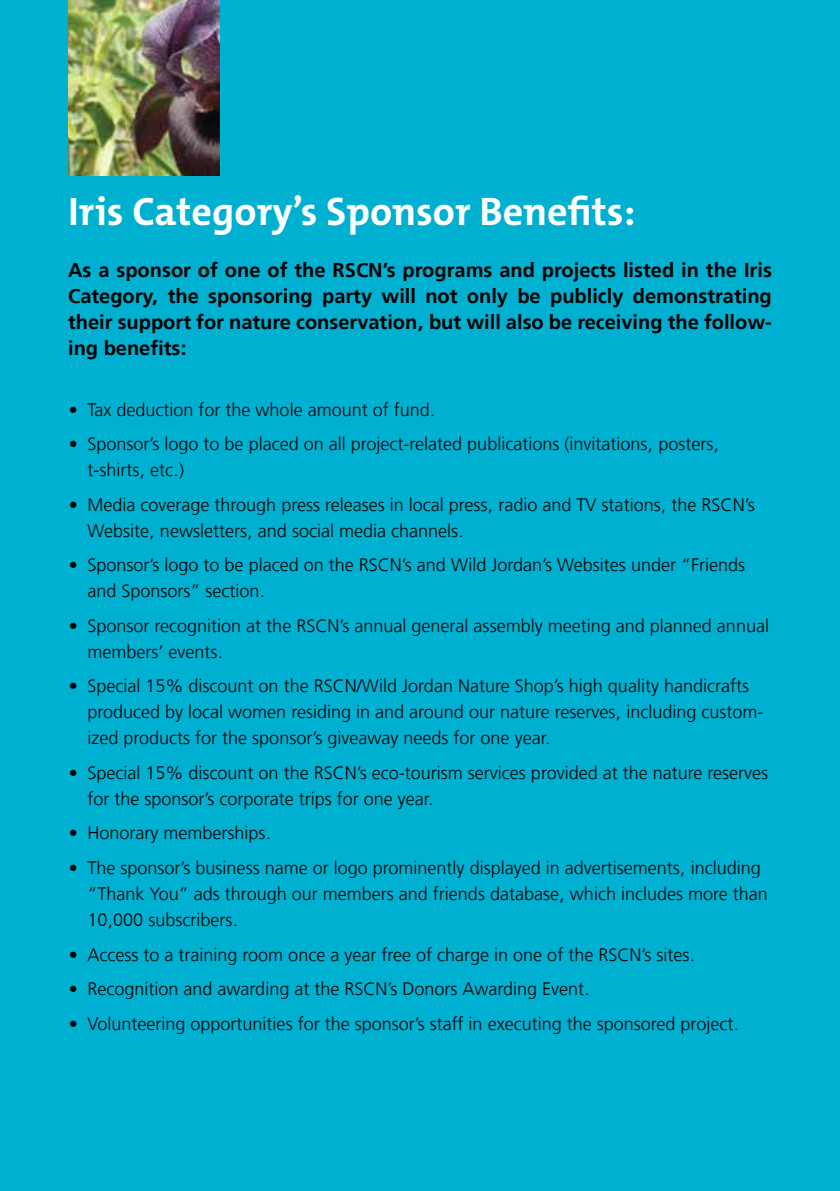
<style>
.page{position:relative;width:840px;height:1191px;background:#fff}
.page>*{position:absolute;margin:0;border:0;box-sizing:border-box;transform-origin:0 0}
.t1{font:700 40px "The Mix Arabic";color:#fff}
.t2{font:700 20px/26px "Frutiger LT Arabic 65";color:#000;text-align:justify}
.t3{font:300 18px/26px "Frutiger LT Arabic 45";color:#000}
</style>
<div class="page">
<div style="left:0;top:0;width:839px;height:1191px;background:#00b0d1"></div>
<img style="left:68px;top:0;width:151px;height:176px">
<h1 class="t1" style="left:68px;top:186px;width:568px">Iris Category’s Sponsor Benefits:</h1>
<p class="t2" style="left:68px;top:257px;width:705px">As a sponsor of one of the RSCN’s programs and projects listed in the Iris Category, the sponsoring party will not only be publicly demonstrating their support for nature conservation, but will also be receiving the follow&shy;ing benefits:</p>
<p class="t3" style="left:69px;top:396px;width:368px">• Tax deduction for the whole amount of fund.</p>
<p class="t3" style="left:87px;top:431px;width:633px;text-indent:-19px">• Sponsor’s logo to be placed on all project-related publications (invitations, posters, t-shirts, etc.)</p>
<p class="t3" style="left:87px;top:491px;width:668px;text-indent:-19px">• Media coverage through press releases in local press, radio and TV stations, the RSCN’s<br>Website, newsletters, and social media channels.</p>
<p class="t3" style="left:87px;top:552px;width:659px;text-indent:-19px">• Sponsor’s logo to be placed on the RSCN’s and Wild Jordan’s Websites under “Friends and Sponsors” section.</p>
<p class="t3" style="left:87px;top:612px;width:682px;text-indent:-19px">• Sponsor recognition at the RSCN’s annual general assembly meeting and planned annual members’ events.</p>
<p class="t3" style="left:87px;top:673px;width:677px;text-indent:-19px">• Special 15% discount on the RSCN/Wild Jordan Nature Shop’s high quality handicrafts produced by local women residing in and around our nature reserves, including custom&shy;ized products for the sponsor’s giveaway needs for one year.</p>
<p class="t3" style="left:87px;top:759px;width:682px;text-indent:-19px">• Special 15% discount on the RSCN’s eco-tourism services provided at the nature reserves for the sponsor’s corporate trips for one year.</p>
<p class="t3" style="left:69px;top:820px;width:204px">• Honorary memberships.</p>
<p class="t3" style="left:87px;top:854px;width:681px;text-indent:-19px">• The sponsor’s business name or logo prominently displayed in advertisements, including “Thank You” ads through our members and friends database, which includes more than<br>10,000 subscribers.</p>
<p class="t3" style="left:69px;top:941px;width:628px">• Access to a training room once a year free of charge in one of the RSCN’s sites.</p>
<p class="t3" style="left:69px;top:975px;width:522px">• Recognition and awarding at the RSCN’s Donors Awarding Event.</p>
<p class="t3" style="left:69px;top:1010px;width:671px">• Volunteering opportunities for the sponsor’s staff in executing the sponsored project.</p>
</div>
